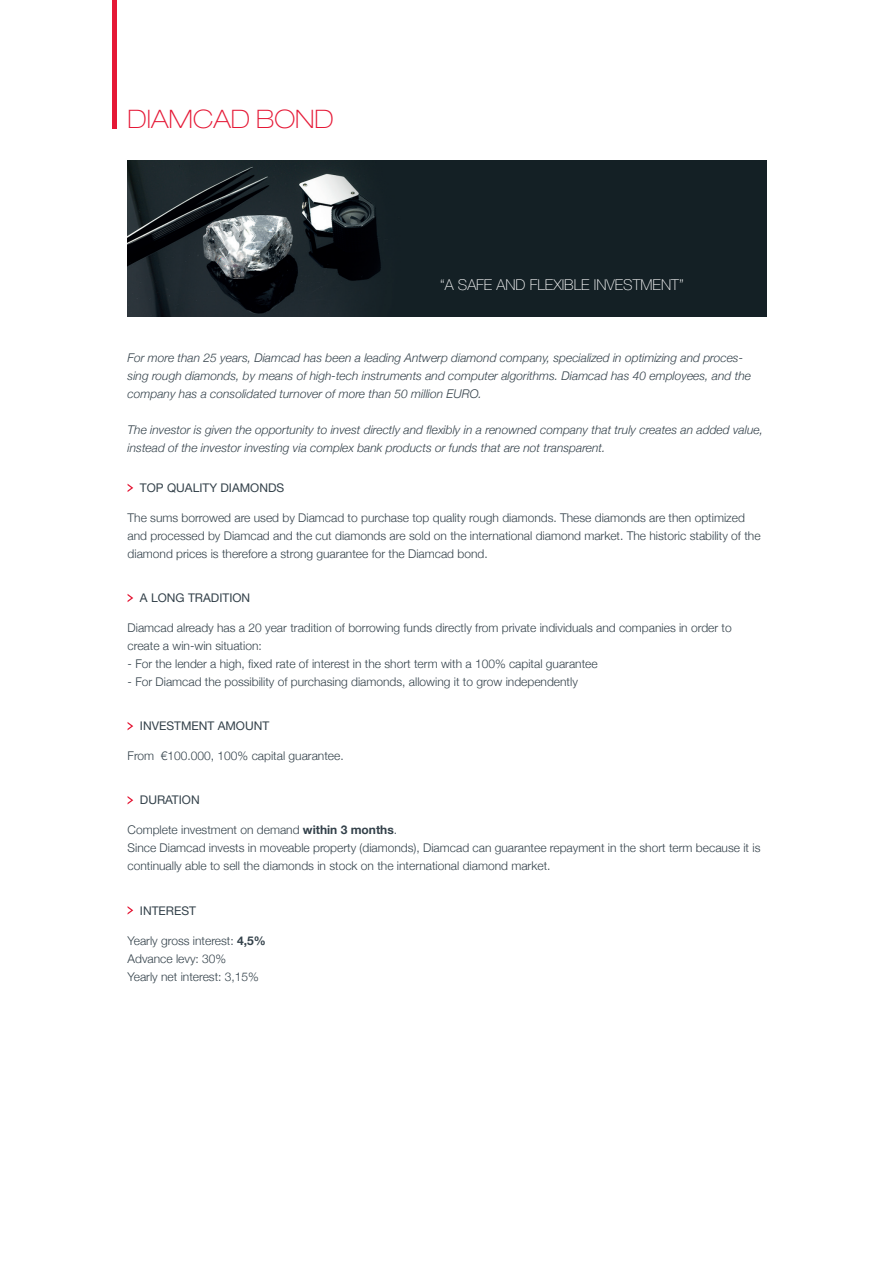
<style>
.page{position:relative;width:893px;height:1263px;background:#fff}
.page>*{position:absolute;margin:0;border:0;box-sizing:border-box;transform-origin:0 0}
.t1{font:100 expanded 25.5px "Helvetica Neue LT Std";color:#e51836}
.t2{font:100 15px "Helvetica Neue LT Std";color:#fff}
.t3{font:300 12px/18px "Helvetica Neue";color:#33414a}
.t4{font:italic 300 12px/18px "Helvetica Neue";color:#33414a}
.t5{font:12px "Helvetica Neue LT Std";color:#33414a}
.s1{font-weight:700}
</style>
<div class="page">
<svg style="left:128px;top:484px;width:5px;height:8px"></svg>
<svg style="left:128px;top:594px;width:5px;height:8px"></svg>
<svg style="left:128px;top:722px;width:5px;height:8px"></svg>
<svg style="left:128px;top:796px;width:5px;height:8px"></svg>
<svg style="left:128px;top:906px;width:5px;height:8px"></svg>
<hr style="left:112px;top:0;width:4px;height:128px;background:#e51836">
<img style="left:128px;top:161px;width:639px;height:156px">
<h1 class="t1" style="left:128px;top:103px;width:208px">DIAMCAD BOND</h1>
<p class="t2" style="left:440px;top:276px;width:245px">“A SAFE AND FLEXIBLE INVESTMENT”</p>
<p class="t4" style="left:128px;top:348px;width:625px">For more than 25 years, Diamcad has been a leading Antwerp diamond company, specialized in optimizing and proces&shy;sing rough diamonds, by means of high-tech instruments and computer algorithms. Diamcad has 40 employees, and the company has a consolidated turnover of more than 50 million EURO.</p>
<p class="t4" style="left:128px;top:420px;width:637px">The investor is given the opportunity to invest directly and flexibly in a renowned company that truly creates an added value, instead of the investor investing via complex bank products or funds that are not transparent.</p>
<p class="t5" style="left:140px;top:481px;width:146px">TOP QUALITY DIAMONDS</p>
<p class="t3" style="left:128px;top:508px;width:635px">The sums borrowed are used by Diamcad to purchase top quality rough diamonds. These diamonds are then optimized and processed by Diamcad and the cut diamonds are sold on the international diamond market. The historic stability of the diamond prices is therefore a strong guarantee for the Diamcad bond.</p>
<p class="t5" style="left:140px;top:591px;width:112px">A LONG TRADITION</p>
<p class="t3" style="left:128px;top:618px;width:606px">Diamcad already has a 20 year tradition of borrowing funds directly from private individuals and companies in order to create a win-win situation:</p>
<p class="t3" style="left:128px;top:654px;width:472px">- For the lender a high, fixed rate of interest in the short term with a 100% capital guarantee</p>
<p class="t3" style="left:128px;top:672px;width:452px">- For Diamcad the possibility of purchasing diamonds, allowing it to grow independently</p>
<p class="t5" style="left:140px;top:719px;width:131px">INVESTMENT AMOUNT</p>
<p class="t3" style="left:128px;top:746px;width:218px">From €100.000, 100% capital guarantee.</p>
<p class="t5" style="left:140px;top:793px;width:61px">DURATION</p>
<p class="t3" style="left:128px;top:820px;width:634px">Complete investment on demand <span class="s1">within 3 months</span>.<br>Since Diamcad invests in moveable property (diamonds), Diamcad can guarantee repayment in the short term because it is continually able to sell the diamonds in stock on the international diamond market.</p>
<p class="t5" style="left:140px;top:903px;width:58px">INTEREST</p>
<p class="t3" style="left:128px;top:930px;width:140px">Yearly gross interest: <span class="s1">4,5%<br></span>Advance levy: 30%<br>Yearly net interest: 3,15%</p>
</div>
